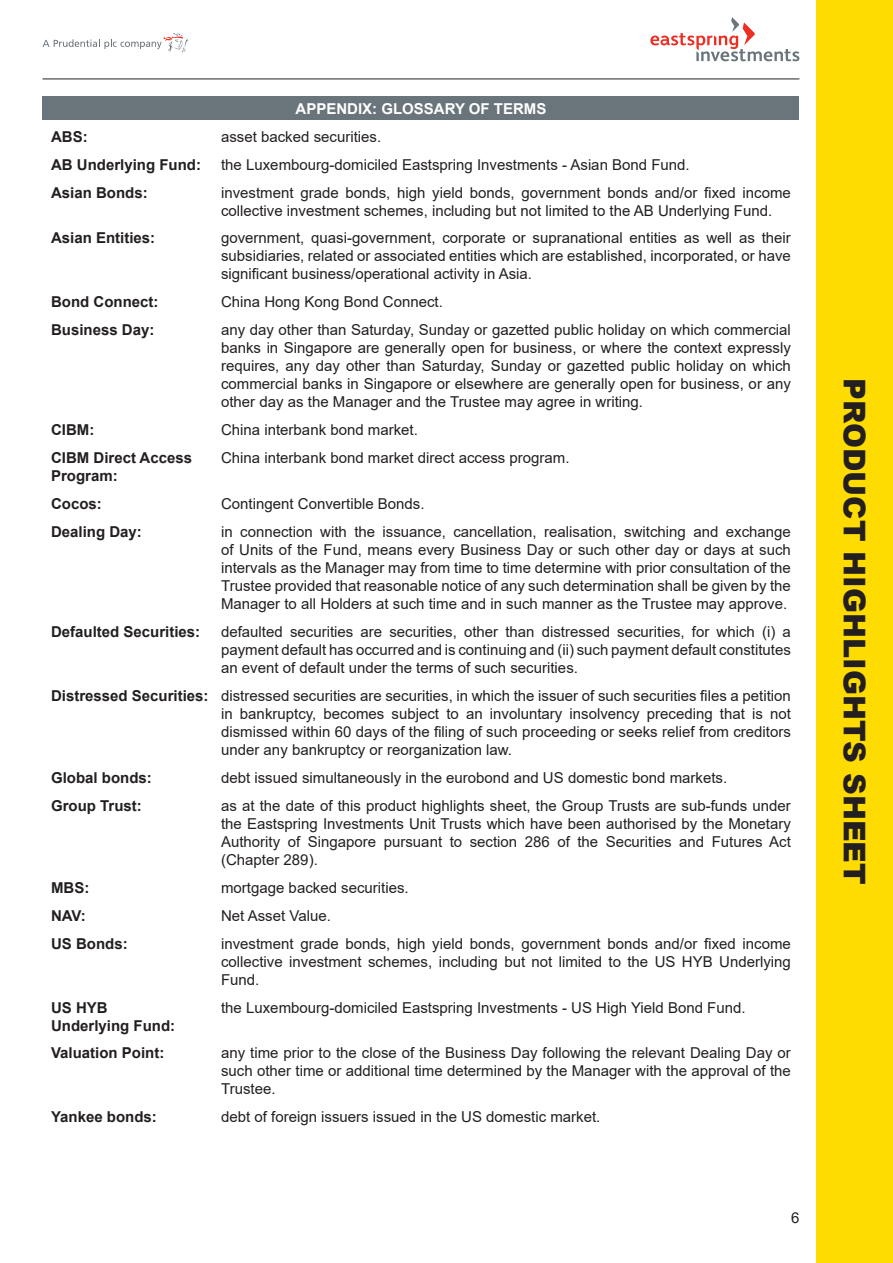
<style>
.page{position:relative;width:893px;height:1263px;background:#fff}
.page>*{position:absolute;margin:0;border:0;box-sizing:border-box;transform-origin:0 0}
.t1{font:900 30px "Arial";color:#231f20}
.t2{font:15px/18px "Arial";color:#231f20;text-align:justify}
.t3{font:700 15px/18px "Arial";color:#231f20}
.t4{font:700 15px "Arial";color:#fff}
</style>
<div class="page">
<div style="left:816px;top:0;width:77px;height:1263px;background:#ffdc01"></div>
<hr style="left:43px;top:79px;width:756px;height:1px;background:#231f20">
<svg style="left:650px;top:17px;width:149px;height:44px"></svg>
<svg style="left:43px;top:33px;width:145px;height:20px"></svg>
<div style="left:43px;top:96px;width:756px;height:24px;background:#6a747b"></div>
<p class="t4" style="left:296px;top:98px;width:252px">APPENDIX: GLOSSARY OF TERMS</p>
<p class="t3" style="left:51px;top:128px;width:38px">ABS:</p>
<p class="t2" style="left:221px;top:127px;width:162px">asset backed securities.</p>
<p class="t3" style="left:51px;top:155px;width:151px">AB Underlying Fund:</p>
<p class="t2" style="left:221px;top:155px;width:470px">the Luxembourg-domiciled Eastspring Investments - Asian Bond Fund.</p>
<p class="t3" style="left:51px;top:183px;width:98px">Asian Bonds:</p>
<p class="t2" style="left:221px;top:183px;width:571px">investment grade bonds, high yield bonds, government bonds and/or fixed income collective investment schemes, including but not limited to the AB Underlying Fund.</p>
<p class="t3" style="left:51px;top:229px;width:106px">Asian Entities:</p>
<p class="t2" style="left:221px;top:229px;width:571px">government, quasi-government, corporate or supranational entities as well as their subsidiaries, related or associated entities which are established, incorporated, or have significant business/operational activity in Asia.</p>
<p class="t3" style="left:51px;top:293px;width:109px">Bond Connect:</p>
<p class="t2" style="left:221px;top:293px;width:223px">China Hong Kong Bond Connect.</p>
<p class="t3" style="left:51px;top:321px;width:105px">Business Day:</p>
<p class="t2" style="left:221px;top:321px;width:571px">any day other than Saturday, Sunday or gazetted public holiday on which commercial banks in Singapore are generally open for business, or where the context expressly requires, any day other than Saturday, Sunday or gazetted public holiday on which commercial banks in Singapore or elsewhere are generally open for business, or any other day as the Manager and the Trustee may agree in writing.</p>
<p class="t3" style="left:51px;top:421px;width:45px">CIBM:</p>
<p class="t2" style="left:221px;top:421px;width:198px">China interbank bond market.</p>
<p class="t3" style="left:51px;top:449px;width:143px">CIBM Direct Access<br>Program:</p>
<p class="t2" style="left:221px;top:449px;width:350px">China interbank bond market direct access program.</p>
<p class="t3" style="left:51px;top:495px;width:52px">Cocos:</p>
<p class="t2" style="left:221px;top:495px;width:205px">Contingent Convertible Bonds.</p>
<p class="t3" style="left:51px;top:523px;width:92px">Dealing Day:</p>
<p class="t2" style="left:221px;top:523px;width:571px">in connection with the issuance, cancellation, realisation, switching and exchange of Units of the Fund, means every Business Day or such other day or days at such intervals as the Manager may from time to time determine with prior consultation of the Trustee provided that reasonable notice of any such determination shall be given by the Manager to all Holders at such time and in such manner as the Trustee may approve.</p>
<p class="t3" style="left:51px;top:623px;width:151px">Defaulted Securities:</p>
<p class="t2" style="left:221px;top:623px;width:571px">defaulted securities are securities, other than distressed securities, for which (i) a payment default has occurred and is continuing and (ii) such payment default constitutes an event of default under the terms of such securities.</p>
<p class="t3" style="left:51px;top:687px;width:159px">Distressed Securities:</p>
<p class="t2" style="left:221px;top:686px;width:571px">distressed securities are securities, in which the issuer of such securities files a petition in bankruptcy, becomes subject to an involuntary insolvency preceding that is not dismissed within 60 days of the filing of such proceeding or seeks relief from creditors under any bankruptcy or reorganization law.</p>
<p class="t3" style="left:51px;top:769px;width:102px">Global bonds:</p>
<p class="t2" style="left:221px;top:768px;width:508px">debt issued simultaneously in the eurobond and US domestic bond markets.</p>
<p class="t3" style="left:51px;top:797px;width:92px">Group Trust:</p>
<p class="t2" style="left:221px;top:796px;width:571px">as at the date of this product highlights sheet, the Group Trusts are sub-funds under the Eastspring Investments Unit Trusts which have been authorised by the Monetary Authority of Singapore pursuant to section 286 of the Securities and Futures Act (Chapter 289).</p>
<p class="t3" style="left:51px;top:879px;width:40px">MBS:</p>
<p class="t2" style="left:221px;top:878px;width:189px">mortgage backed securities.</p>
<p class="t3" style="left:51px;top:906px;width:36px">NAV:</p>
<p class="t2" style="left:221px;top:906px;width:111px">Net Asset Value.</p>
<p class="t3" style="left:51px;top:934px;width:78px">US Bonds:</p>
<p class="t2" style="left:221px;top:934px;width:571px">investment grade bonds, high yield bonds, government bonds and/or fixed income collective investment schemes, including but not limited to the US HYB Underlying Fund.</p>
<p class="t3" style="left:51px;top:998px;width:126px">US HYB<br>Underlying Fund:</p>
<p class="t2" style="left:221px;top:998px;width:526px">the Luxembourg-domiciled Eastspring Investments - US High Yield Bond Fund.</p>
<p class="t3" style="left:51px;top:1044px;width:115px">Valuation Point:</p>
<p class="t2" style="left:221px;top:1044px;width:571px">any time prior to the close of the Business Day following the relevant Dealing Day or such other time or additional time determined by the Manager with the approval of the Trustee.</p>
<p class="t3" style="left:51px;top:1108px;width:107px">Yankee bonds:</p>
<p class="t2" style="left:221px;top:1108px;width:381px">debt of foreign issuers issued in the US domestic market.</p>
<p class="t2" style="left:791px;top:1208px;width:10px">6</p>
<h1 class="t1" style="left:876px;top:378px;width:508px;rotate:90deg">PRODUCT HIGHLIGHTS SHEET</h1>
</div>
